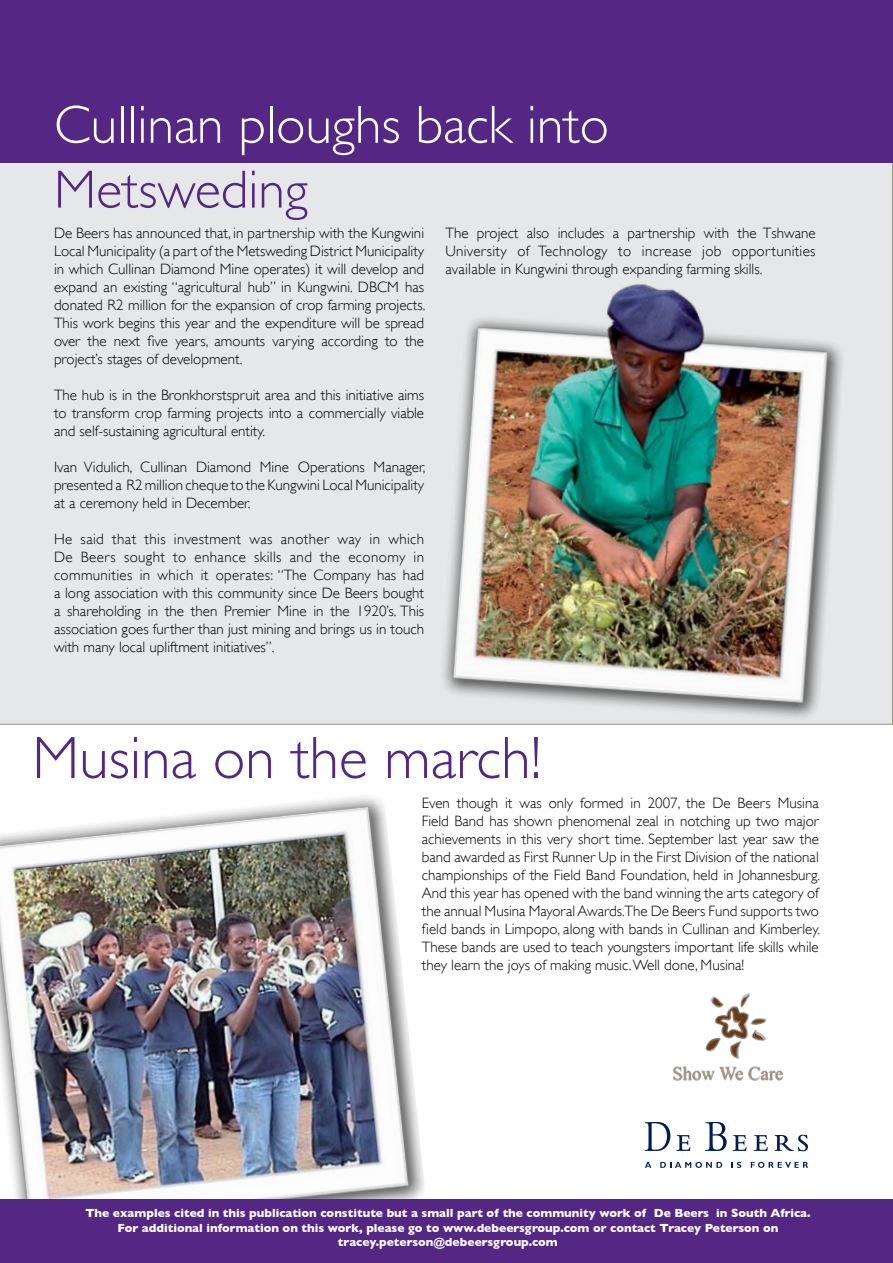
<style>
.page{position:relative;width:893px;height:1263px;background:#fff}
.page>*{position:absolute;margin:0;border:0;box-sizing:border-box;transform-origin:0 0}
.t1{font:300 60px "Gill Sans";color:#542785}
.t2{font:300 54px "Gill Sans";color:#fff}
.t3{font:300 54px "Gill Sans";color:#542785}
.t4{font:300 15px/18px "Gill Sans";color:#000;text-align:justify}
.t5{font:700 12px/14.4px "Gill Sans";color:#fff;text-align:center}
</style>
<div class="page">
<img style="left:0;top:796px;width:425px;height:403px">
<div style="left:0;top:162px;width:893px;height:563px;background:#e6e7e8"></div>
<div style="left:0;top:1199px;width:893px;height:64px;background:#542785"></div>
<svg style="left:645px;top:1122px;width:25px;height:29px"></svg>
<svg style="left:676px;top:1135px;width:14px;height:16px"></svg>
<svg style="left:705px;top:1122px;width:42px;height:29px"></svg>
<svg style="left:754px;top:1135px;width:14px;height:16px"></svg>
<svg style="left:775px;top:1135px;width:33px;height:16px"></svg>
<svg style="left:645px;top:1162px;width:6px;height:6px"></svg>
<svg style="left:660px;top:1162px;width:62px;height:6px"></svg>
<svg style="left:731px;top:1162px;width:10px;height:6px"></svg>
<svg style="left:751px;top:1162px;width:57px;height:6px"></svg>
<img style="left:672px;top:993px;width:112px;height:88px">
<div style="left:0;top:0;width:893px;height:162px;background:#542785"></div>
<img style="left:405px;top:261px;width:480px;height:464px">
<h2 class="t2" style="left:54px;top:93px;width:556px">Cullinan ploughs back into</h2>
<h2 class="t3" style="left:54px;top:158px;width:255px">Metsweding</h2>
<p class="t4" style="left:54px;top:224px;width:373px">De Beers has announced that, in partnership with the Kungwini Local Municipality (a part of the Metsweding District Municipality in which Cullinan Diamond Mine operates) it will develop and expand an existing “agricultural hub” in Kungwini. DBCM has donated R2 million for the expansion of crop farming projects.<br>This work begins this year and the expenditure will be spread over the next five years, amounts varying according to the project’s stages of development.</p>
<p class="t4" style="left:54px;top:386px;width:372px">The hub is in the Bronkhorstspruit area and this initiative aims to transform crop farming projects into a commercially viable and self-sustaining agricultural entity.</p>
<p class="t4" style="left:54px;top:458px;width:373px">Ivan Vidulich, Cullinan Diamond Mine Operations Manager, presented a R2 million cheque to the Kungwini Local Municipality at a ceremony held in December.</p>
<p class="t4" style="left:54px;top:530px;width:372px">He said that this investment was another way in which De Beers sought to enhance skills and the economy in communities in which it operates: “The Company has had a long association with this community since De Beers bought a shareholding in the then Premier Mine in the 1920’s. This association goes further than just mining and brings us in touch with many local upliftment initiatives”.</p>
<p class="t4" style="left:445px;top:224px;width:372px">The project also includes a partnership with the Tshwane University of Technology to increase job opportunities available in Kungwini through expanding farming skills.</p>
<h1 class="t1" style="left:32px;top:723px;width:510px">Musina on the march!</h1>
<p class="t4" style="left:422px;top:794px;width:400px">Even though it was only formed in 2007, the De Beers Musina Field Band has shown phenomenal zeal in notching up two major achievements in this very short time. September last year saw the band awarded as First Runner Up in the First Division of the national championships of the Field Band Foundation, held in Johannesburg.<br>And this year has opened with the band winning the arts category of the annual Musina Mayoral Awards.The De Beers Fund supports two field bands in Limpopo, along with bands in Cullinan and Kimberley.<br>These bands are used to teach youngsters important life skills while they learn the joys of making music. Well done, Musina!</p>
<p class="t5" style="left:85px;top:1206px;width:726px">The examples cited in this publication constitute but a small part of the community work of De Beers in South Africa.<br>For additional information on this work, please go to www.debeersgroup.com or contact Tracey Peterson on tracey.peterson@debeersgroup.com</p>
</div>
